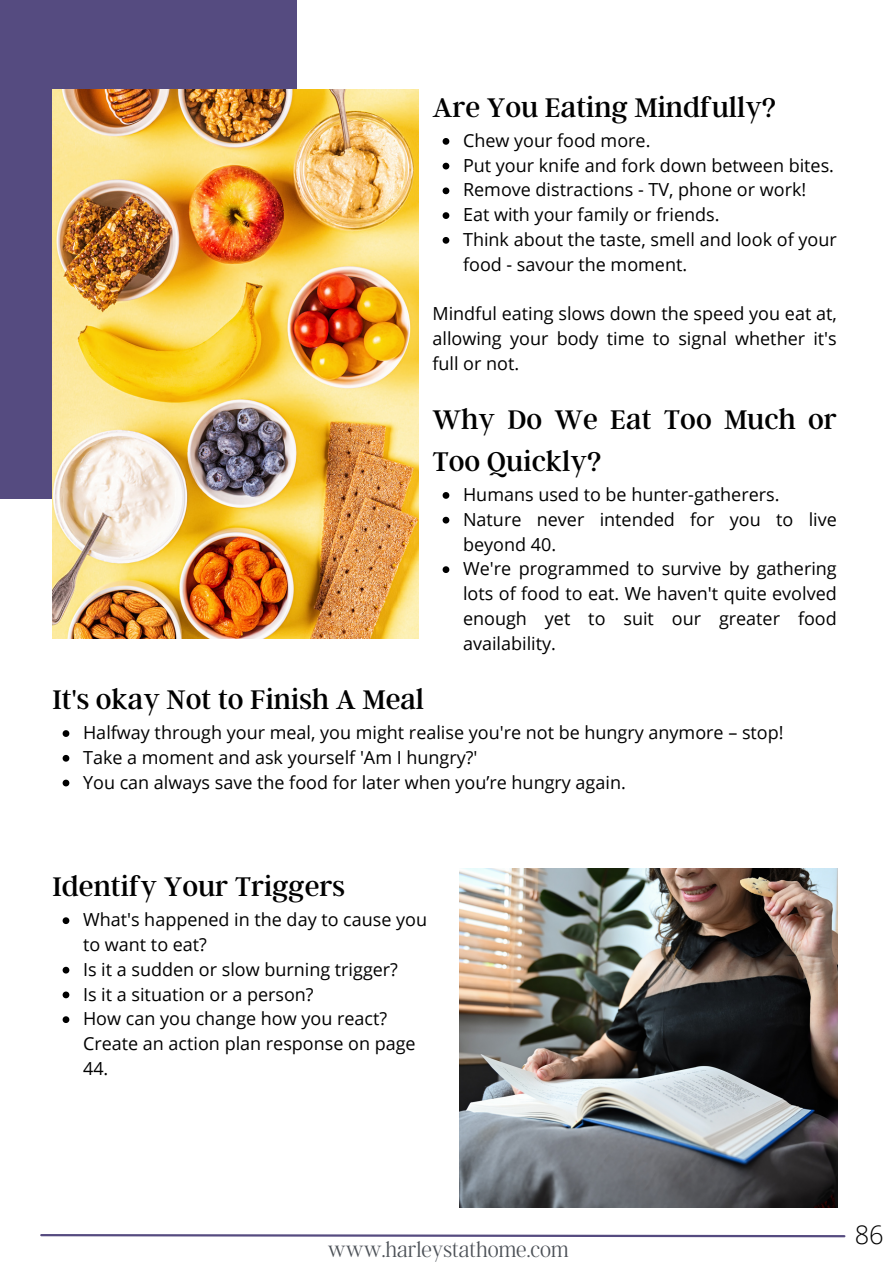
<style>
.page{position:relative;width:893px;height:1264px;background:#fff}
.page>*{position:absolute;margin:0;border:0;box-sizing:border-box;transform-origin:0 0}
.t1{font:30px/41.5px "Argent CF";color:#000}
.t2{font:300 25.5px "Open Sans";color:#000}
.t3{font:100 22.5px "Argent CF";color:#4c5157}
.t4{font:18px/24.8px "Open Sans";color:#000}
</style>
<div class="page">
<svg style="left:40px;top:1234px;width:806px;height:4px"></svg>
<div style="left:0;top:0;width:297px;height:499px;background:#554b80"></div>
<img style="left:52px;top:89px;width:366px;height:549px">
<svg style="left:63px;top:730px;width:6px;height:7px"></svg>
<svg style="left:63px;top:755px;width:6px;height:6px"></svg>
<svg style="left:63px;top:779px;width:6px;height:7px"></svg>
<img style="left:459px;top:868px;width:378px;height:339px">
<svg style="left:442px;top:138px;width:7px;height:7px"></svg>
<svg style="left:442px;top:163px;width:7px;height:6px"></svg>
<svg style="left:442px;top:187px;width:7px;height:7px"></svg>
<svg style="left:442px;top:212px;width:7px;height:7px"></svg>
<svg style="left:442px;top:237px;width:7px;height:7px"></svg>
<svg style="left:442px;top:492px;width:7px;height:7px"></svg>
<svg style="left:442px;top:517px;width:7px;height:6px"></svg>
<svg style="left:442px;top:566px;width:7px;height:7px"></svg>
<svg style="left:63px;top:917px;width:6px;height:7px"></svg>
<svg style="left:63px;top:966px;width:6px;height:7px"></svg>
<svg style="left:63px;top:991px;width:6px;height:7px"></svg>
<svg style="left:63px;top:1016px;width:6px;height:7px"></svg>
<p class="t1" style="left:432px;top:85px;width:345px">Are You Eating Mindfully?</p>
<p class="t4" style="left:463px;top:128px;width:189px">Chew your food more.</p>
<p class="t4" style="left:463px;top:152px;width:372px">Put your knife and fork down between bites.</p>
<p class="t4" style="left:463px;top:177px;width:344px">Remove distractions - TV, phone or work!</p>
<p class="t4" style="left:463px;top:202px;width:258px">Eat with your family or friends.</p>
<p class="t4" style="left:463px;top:226px;width:375px">Think about the taste, smell and look of your food - savour the moment.</p>
<p class="t4" style="left:432px;top:301px;width:406px;text-align:justify">Mindful eating slows down the speed you eat at, allowing your body time to signal whether it's full or not.</p>
<p class="t1" style="left:432px;top:397px;width:406px">Why Do We Eat Too Much or<br>Too Quickly?</p>
<p class="t1" style="left:52px;top:677px;width:373px">It's okay Not to Finish A Meal</p>
<p class="t4" style="left:463px;top:481px;width:318px">Humans used to be hunter-gatherers.</p>
<p class="t4" style="left:463px;top:506px;width:375px">Nature never intended for you to live beyond 40.</p>
<p class="t4" style="left:463px;top:556px;width:375px;text-align:justify">We're programmed to survive by gathering lots of food to eat. We haven't quite evolved enough yet to suit our greater food availability.</p>
<p class="t4" style="left:83px;top:719px;width:702px">Halfway through your meal, you might realise you're not be hungry anymore – stop!</p>
<p class="t4" style="left:83px;top:744px;width:396px">Take a moment and ask yourself 'Am I hungry?'</p>
<p class="t4" style="left:83px;top:769px;width:544px">You can always save the food for later when you’re hungry again.</p>
<p class="t1" style="left:52px;top:864px;width:294px">Identify Your Triggers</p>
<p class="t4" style="left:83px;top:907px;width:345px">What's happened in the day to cause you to want to eat?</p>
<p class="t4" style="left:83px;top:956px;width:316px">Is it a sudden or slow burning trigger?</p>
<p class="t4" style="left:83px;top:981px;width:232px">Is it a situation or a person?</p>
<p class="t4" style="left:83px;top:1005px;width:334px">How can you change how you react?<br>Create an action plan response on page<br>44.</p>
<p class="t3" style="left:328px;top:1235px;width:242px">www.harleystathome.com</p>
<p class="t2" style="left:854px;top:1216px;width:31px">86</p>
</div>
